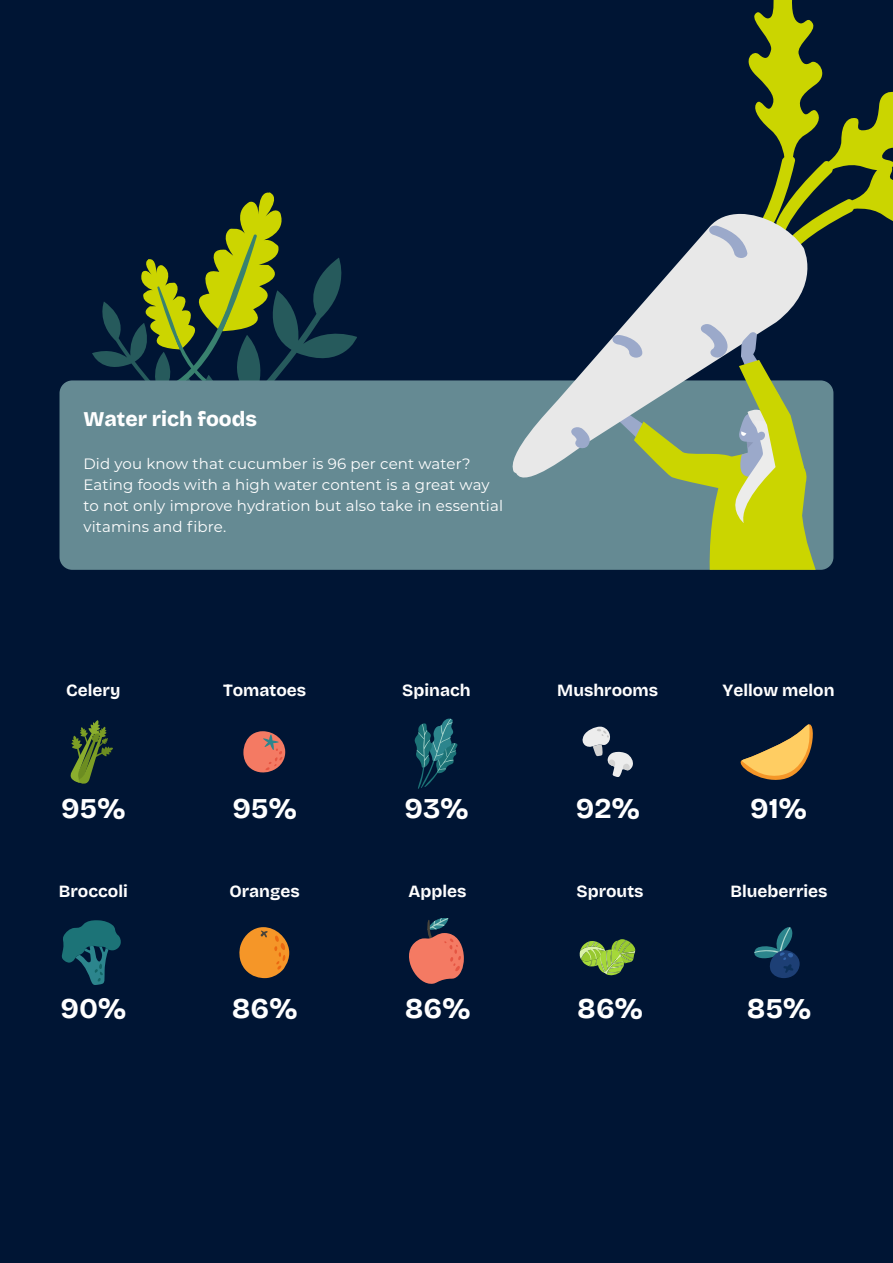
<style>
.page{position:relative;width:893px;height:1263px;background:#001534}
.page>*{position:absolute;margin:0;border:0;box-sizing:border-box;transform-origin:0 0}
.t1{font:28.65px "Bricolage Grotesque 96 pt Extra Bold Bold";color:#fff}
.t2{font:800 21px "Bricolage Grotesque 96 pt";color:#fff}
.t3{font:17.25px "Bricolage Grotesque 96 pt Extra Bold Bold";color:#fff}
.t4{font:15px/21px "Montserrat";letter-spacing:.01em;color:#fff}
</style>
<div class="page">
<svg style="left:70px;top:720px;width:43px;height:64px"></svg>
<svg style="left:61px;top:920px;width:60px;height:65px"></svg>
<svg style="left:239px;top:927px;width:50px;height:51px"></svg>
<svg style="left:409px;top:918px;width:55px;height:66px"></svg>
<svg style="left:579px;top:939px;width:56px;height:36px"></svg>
<svg style="left:600px;top:956px;width:5px;height:16px"></svg>
<svg style="left:754px;top:927px;width:46px;height:51px"></svg>
<svg style="left:243px;top:731px;width:42px;height:42px"></svg>
<svg style="left:414px;top:719px;width:44px;height:70px"></svg>
<svg style="left:582px;top:727px;width:51px;height:50px"></svg>
<svg style="left:740px;top:724px;width:73px;height:56px"></svg>
<svg style="left:92px;top:192px;width:265px;height:188px"></svg>
<div style="left:60px;top:380px;width:773px;height:190px;background:#658a93;border-radius:13px"></div>
<svg style="left:855px;top:91px;width:38px;height:56px;fill:#cbd500"></svg>
<svg style="left:855px;top:147px;width:38px;height:74px;fill:#cbd500"></svg>
<svg style="left:512px;top:227px;width:310px;height:251px"></svg>
<svg style="left:571px;top:427px;width:22px;height:22px"></svg>
<svg style="left:709px;top:0;width:146px;height:258px"></svg>
<svg style="left:612px;top:324px;width:204px;height:246px"></svg>
<h2 class="t2" style="left:83px;top:404px;width:175px">Water rich foods</h2>
<p class="t4" style="left:83px;top:452px;width:421px">Did you know that cucumber is 96 per cent water?<br>Eating foods with a high water content is a great way to not only improve hydration but also take in essential vitamins and fibre.</p>
<p class="t3" style="left:66px;top:677px;width:56px">Celery</p>
<p class="t3" style="left:223px;top:677px;width:85px">Tomatoes</p>
<p class="t3" style="left:402px;top:677px;width:70px">Spinach</p>
<p class="t3" style="left:557px;top:677px;width:102px">Mushrooms</p>
<p class="t3" style="left:722px;top:677px;width:114px">Yellow melon</p>
<h1 class="t1" style="left:61px;top:788px;width:66px">95%</h1>
<h1 class="t1" style="left:233px;top:788px;width:66px">95%</h1>
<h1 class="t1" style="left:404px;top:788px;width:66px">93%</h1>
<h1 class="t1" style="left:576px;top:788px;width:65px">92%</h1>
<h1 class="t1" style="left:750px;top:788px;width:58px">91%</h1>
<p class="t3" style="left:59px;top:878px;width:71px">Broccoli</p>
<p class="t3" style="left:229px;top:878px;width:72px">Oranges</p>
<p class="t3" style="left:409px;top:878px;width:59px">Apples</p>
<p class="t3" style="left:577px;top:878px;width:68px">Sprouts</p>
<p class="t3" style="left:730px;top:878px;width:99px">Blueberries</p>
<h1 class="t1" style="left:60px;top:988px;width:67px">90%</h1>
<h1 class="t1" style="left:232px;top:988px;width:67px">86%</h1>
<h1 class="t1" style="left:405px;top:988px;width:67px">86%</h1>
<h1 class="t1" style="left:577px;top:988px;width:67px">86%</h1>
<h1 class="t1" style="left:747px;top:988px;width:66px">85%</h1>
</div>
